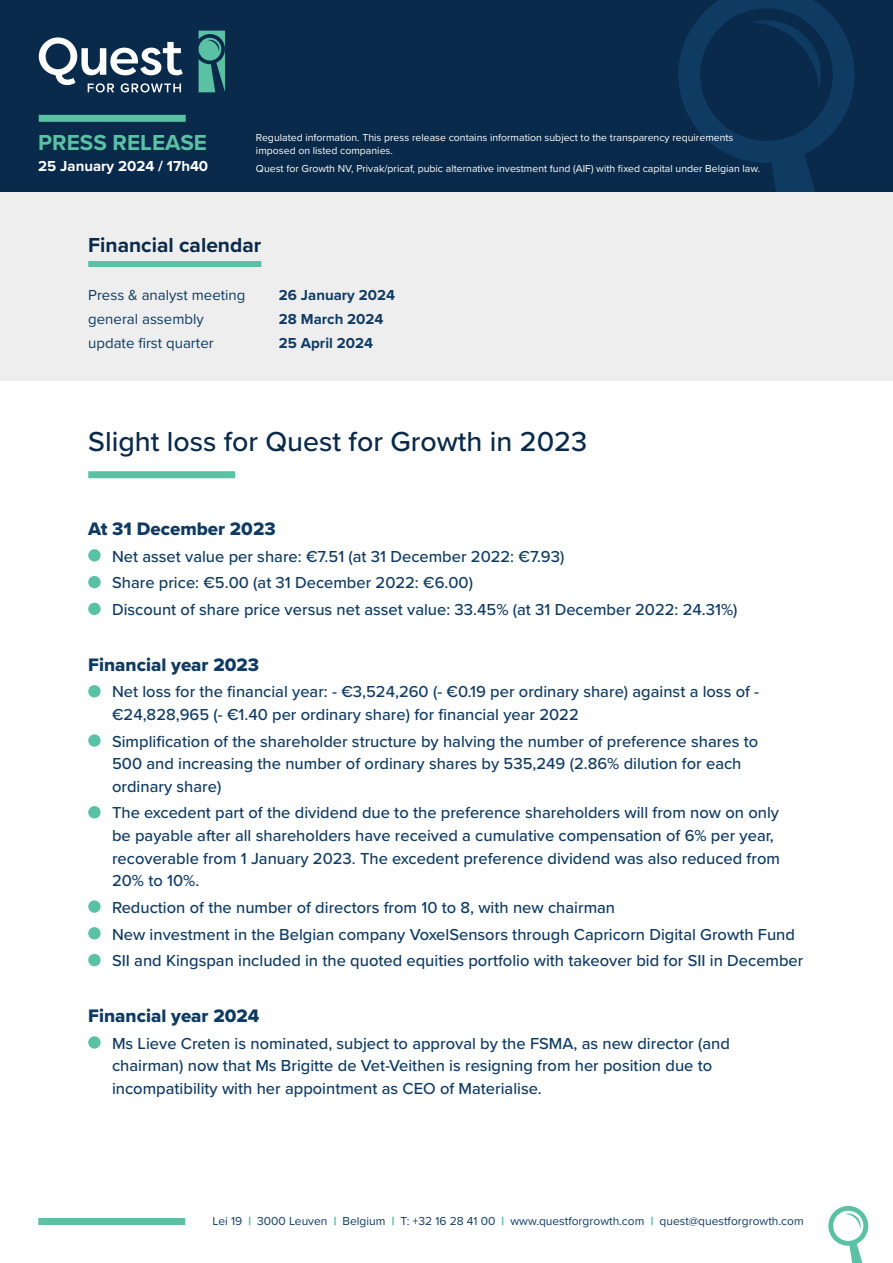
<style>
.page{position:relative;width:893px;height:1263px;background:#fff}
.page>*{position:absolute;margin:0;border:0;box-sizing:border-box;transform-origin:0 0}
.t1{font:500 28.5px "Proxima Nova";color:#092a4a}
.t2{font:700 22.5px "Proxima Nova";color:#5ac1a4}
.t3{font:700 21px "Proxima Nova";color:#092a4a}
.t4{font:18.75px "Proxima Nova Extrabld";color:#0f3b63}
.t5{font:500 16.5px/22.5px "Proxima Nova";color:#0f3b63}
.t6{font:15px "Proxima Nova";color:#0f3b63}
.t7{font:700 15px "Proxima Nova";color:#0f3b63}
.t8{font:700 15px "Proxima Nova";color:#fff}
.t9{font:12px "Proxima Nova";color:#0f3b63}
.t10{font:10.5px/12.6px "Proxima Nova";color:#fff}
.s1{font-weight:900;color:#5ac1a4}
</style>
<div class="page">
<div style="left:0;top:191px;width:893px;height:190px;background:#edeeed"></div>
<div style="left:0;top:0;width:893px;height:191px;background:#092a4a"></div>
<svg style="left:678px;top:0;width:177px;height:191px"></svg>
<svg style="left:39px;top:37px;width:144px;height:55px"></svg>
<svg style="left:198px;top:31px;width:27px;height:61px"></svg>
<div style="left:39px;top:115px;width:147px;height:7px;background:#5ac1a4"></div>
<div style="left:88px;top:471px;width:147px;height:7px;background:#5ac1a4"></div>
<div style="left:88px;top:549px;width:13px;height:12px;background:#5ac1a4;border-radius:50%"></div>
<div style="left:88px;top:576px;width:13px;height:12px;background:#5ac1a4;border-radius:50%"></div>
<div style="left:88px;top:603px;width:13px;height:12px;background:#5ac1a4;border-radius:50%"></div>
<div style="left:88px;top:685px;width:13px;height:12px;background:#5ac1a4;border-radius:50%"></div>
<div style="left:88px;top:734px;width:13px;height:13px;background:#5ac1a4;border-radius:50%"></div>
<div style="left:88px;top:806px;width:13px;height:12px;background:#5ac1a4;border-radius:50%"></div>
<div style="left:88px;top:900px;width:13px;height:13px;background:#5ac1a4;border-radius:50%"></div>
<div style="left:88px;top:927px;width:13px;height:12px;background:#5ac1a4;border-radius:50%"></div>
<div style="left:88px;top:954px;width:13px;height:12px;background:#5ac1a4;border-radius:50%"></div>
<div style="left:88px;top:1036px;width:13px;height:13px;background:#5ac1a4;border-radius:50%"></div>
<div style="left:38px;top:1218px;width:147px;height:7px;background:#5ac1a4"></div>
<svg style="left:828px;top:1206px;width:40px;height:57px"></svg>
<div style="left:88px;top:261px;width:173px;height:6px;background:#5ac1a4"></div>
<h2 class="t2" style="left:38px;top:125px;width:170px">PRESS RELEASE</h2>
<p class="t8" style="left:38px;top:155px;width:172px">25 January 2024 / 17h40</p>
<p class="t10" style="left:256px;top:131px;width:479px">Regulated information. This press release contains information subject to the transparency requirements imposed on listed companies.</p>
<p class="t10" style="left:256px;top:162px;width:506px">Quest for Growth NV, Privak/pricaf, pubic alternative investment fund (AIF) with fixed capital under Belgian law.</p>
<p class="t3" style="left:88px;top:229px;width:175px">Financial calendar</p>
<p class="t6" style="left:88px;top:284px;width:159px">Press &amp; analyst meeting</p>
<p class="t7" style="left:279px;top:284px;width:118px">26 January 2024</p>
<p class="t6" style="left:88px;top:308px;width:117px">general assembly</p>
<p class="t7" style="left:279px;top:308px;width:106px">28 March 2024</p>
<p class="t6" style="left:88px;top:331px;width:127px">update first quarter</p>
<p class="t7" style="left:279px;top:331px;width:96px">25 April 2024</p>
<h1 class="t1" style="left:88px;top:420px;width:500px">Slight loss for Quest for Growth in 2023</h1>
<p class="t4" style="left:88px;top:515px;width:189px">At 31 December 2023</p>
<p class="t5" style="left:112px;top:542px;width:627px;line-height:26.7px">Net asset value per share: €7.51 (at 31 December 2022: €7.93)<br>Share price: €5.00 (at 31 December 2022: €6.00)<br>Discount of share price versus net asset value: 33.45% (at 31 December 2022: 24.31%)</p>
<p class="t4" style="left:88px;top:650px;width:172px">Financial year 2023</p>
<p class="t5" style="left:112px;top:680px;width:649px">Net loss for the financial year: - €3,524,260 (- €0.19 per ordinary share) against a loss of - €24,828,965 (- €1.40 per ordinary share) for financial year 2022</p>
<p class="t5" style="left:112px;top:729px;width:648px">Simplification of the shareholder structure by halving the number of preference shares to<br>500 and increasing the number of ordinary shares by 535,249 (2.86% dilution for each ordinary share)</p>
<p class="t5" style="left:112px;top:801px;width:669px">The excedent part of the dividend due to the preference shareholders will from now on only be payable after all shareholders have received a cumulative compensation of 6% per year, recoverable from 1 January 2023. The excedent preference dividend was also reduced from 20% to 10%.</p>
<p class="t5" style="left:112px;top:893px;width:693px;line-height:26.7px">Reduction of the number of directors from 10 to 8, with new chairman<br>New investment in the Belgian company VoxelSensors through Capricorn Digital Growth Fund<br>SII and Kingspan included in the quoted equities portfolio with takeover bid for SII in December</p>
<p class="t4" style="left:88px;top:1002px;width:173px">Financial year 2024</p>
<p class="t5" style="left:112px;top:1031px;width:619px">Ms Lieve Creten is nominated, subject to approval by the FSMA, as new director (and chairman) now that Ms Brigitte de Vet-Veithen is resigning from her position due to incompatibility with her appointment as CEO of Materialise.</p>
<p class="t9" style="left:213px;top:1211px;width:593px">Lei 19 <span class="s1">|</span> 3000 Leuven <span class="s1">|</span> Belgium <span class="s1">|</span> T: +32 16 28 41 00 <span class="s1">|</span> www.questforgrowth.com <span class="s1">|</span> quest@questforgrowth.com</p>
</div>
